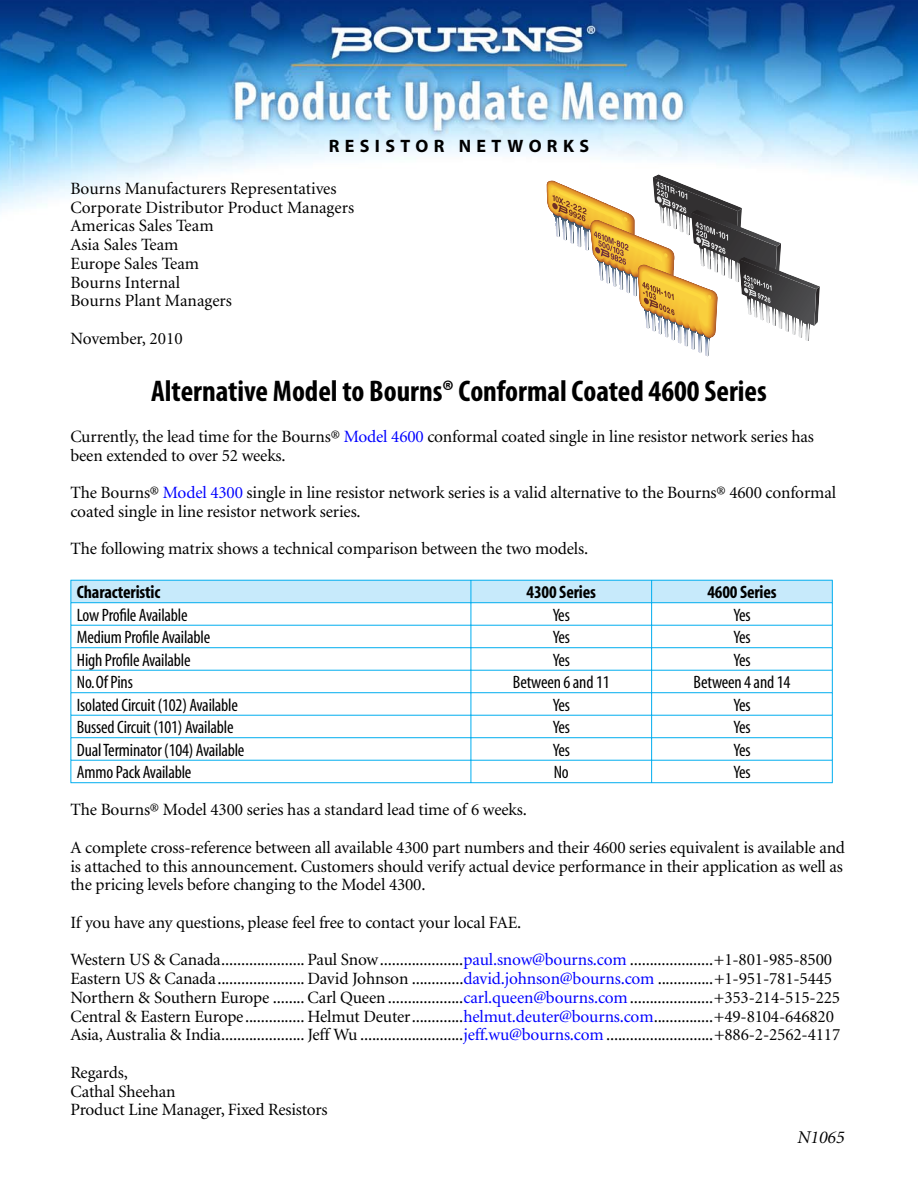
<style>
.page{position:relative;width:918px;height:1188px;background:#fff}
.page>*{position:absolute;margin:0;border:0;box-sizing:border-box;transform-origin:0 0}
.t1{font:700 condensed 30px "Myriad Pro";color:#000}
.t2{font:condensed 18px "Myriad";letter-spacing:-.01em;color:#000}
.t3{font:700 condensed 18px "Myriad";letter-spacing:-.01em;color:#000}
.t4{font:700 18px "Myriad Pro";letter-spacing:.3em;color:#000}
.t5{font:italic 18px "Minion";color:#000}
.t6{font:17.25px/18.8px "Minion";letter-spacing:-.01em;color:#000}
.s1{color:#00f}
</style>
<div class="page">
<img style="left:0;top:0;width:918px;height:212px">
<svg style="left:70px;top:580px;width:763px;height:202px"></svg>
<hr style="left:70px;top:782px;width:763px;height:1px;background:#00adef">
<svg style="left:547px;top:174px;width:273px;height:183px"></svg>
<p class="t4" style="left:329px;top:135px;width:262px">RESISTOR NETWORKS</p>
<p class="t6" style="left:70px;top:180px;width:285px">Bourns Manufacturers Representatives<br>Corporate Distributor Product Managers<br>Americas Sales Team<br>Asia Sales Team<br>Europe Sales Team<br>Bourns Internal<br>Bourns Plant Managers</p>
<p class="t6" style="left:70px;top:330px;width:114px">November, 2010</p>
<h1 class="t1" style="left:151px;top:374px;width:617px">Alternative Model to Bourns® Conformal Coated 4600 Series</h1>
<p class="t6" style="left:70px;top:428px;width:745px">Currently, the lead time for the Bourns® <span class="s1">Model 4600</span> conformal coated single in line resistor network series has been extended to over 52 weeks.</p>
<p class="t6" style="left:70px;top:485px;width:767px">The Bourns® <span class="s1">Model 4300</span> single in line resistor network series is a valid alternative to the Bourns® 4600 conformal coated single in line resistor network series.</p>
<p class="t6" style="left:70px;top:541px;width:519px">The following matrix shows a technical comparison between the two models.</p>
<p class="t3" style="left:77px;top:583px;width:85px">Characteristic</p>
<p class="t3" style="left:527px;top:583px;width:71px">4300 Series</p>
<p class="t3" style="left:707px;top:583px;width:71px">4600 Series</p>
<p class="t2" style="left:77px;top:608px;width:112px">Low Profile Available</p>
<p class="t2" style="left:553px;top:608px;width:19px">Yes</p>
<p class="t2" style="left:733px;top:608px;width:19px">Yes</p>
<p class="t2" style="left:77px;top:630px;width:135px">Medium Profile Available</p>
<p class="t2" style="left:553px;top:630px;width:19px">Yes</p>
<p class="t2" style="left:733px;top:630px;width:19px">Yes</p>
<p class="t2" style="left:77px;top:653px;width:115px">High Profile Available</p>
<p class="t2" style="left:553px;top:653px;width:19px">Yes</p>
<p class="t2" style="left:733px;top:653px;width:19px">Yes</p>
<p class="t2" style="left:77px;top:675px;width:57px">No. Of Pins</p>
<p class="t2" style="left:513px;top:675px;width:98px">Between 6 and 11</p>
<p class="t2" style="left:694px;top:675px;width:98px">Between 4 and 14</p>
<p class="t2" style="left:77px;top:698px;width:163px">Isolated Circuit (102) Available</p>
<p class="t2" style="left:553px;top:698px;width:19px">Yes</p>
<p class="t2" style="left:733px;top:698px;width:19px">Yes</p>
<p class="t2" style="left:77px;top:720px;width:158px">Bussed Circuit (101) Available</p>
<p class="t2" style="left:553px;top:720px;width:19px">Yes</p>
<p class="t2" style="left:733px;top:720px;width:19px">Yes</p>
<p class="t2" style="left:77px;top:743px;width:169px">Dual Terminator (104) Available</p>
<p class="t2" style="left:553px;top:743px;width:19px">Yes</p>
<p class="t2" style="left:733px;top:743px;width:19px">Yes</p>
<p class="t2" style="left:77px;top:765px;width:116px">Ammo Pack Available</p>
<p class="t2" style="left:554px;top:765px;width:17px">No</p>
<p class="t2" style="left:733px;top:765px;width:19px">Yes</p>
<p class="t6" style="left:70px;top:793px;width:776px;line-height:37.5px">The Bourns® Model 4300 series has a standard lead time of 6 weeks.<br>A complete cross-reference between all available 4300 part numbers and their 4600 series equivalent is available and</p>
<p class="t6" style="left:70px;top:858px;width:774px">is attached to this announcement. Customers should verify actual device performance in their application as well as the pricing levels before changing to the Model 4300.</p>
<p class="t6" style="left:70px;top:905px;width:763px;line-height:37.5px">If you have any questions, please feel free to contact your local FAE.<br>Western US &amp; Canada ..................... Paul Snow .....................<span class="s1">paul.snow@bourns.com</span> .....................+1-801-985-8500</p>
<p class="t6" style="left:70px;top:971px;width:771px">Eastern US &amp; Canada ...................... David Johnson .............<span class="s1">david.johnson@bourns.com</span> ..............+1-951-781-5445<br>Northern &amp; Southern Europe ........ Carl Queen ...................<span class="s1">carl.queen@bourns.com</span> .....................+353-214-515-225<br>Central &amp; Eastern Europe ............... Helmut Deuter .............<span class="s1">helmut.deuter@bourns.com</span> ...............+49-8104-646820<br>Asia, Australia &amp; India ..................... Jeff Wu ..........................<span class="s1">jeff.wu@bourns.com</span> ...........................+886-2-2562-4117</p>
<p class="t6" style="left:70px;top:1064px;width:259px">Regards,<br>Cathal Sheehan<br>Product Line Manager, Fixed Resistors</p>
<p class="t5" style="left:798px;top:1130px;width:48px">N1065</p>
</div>
